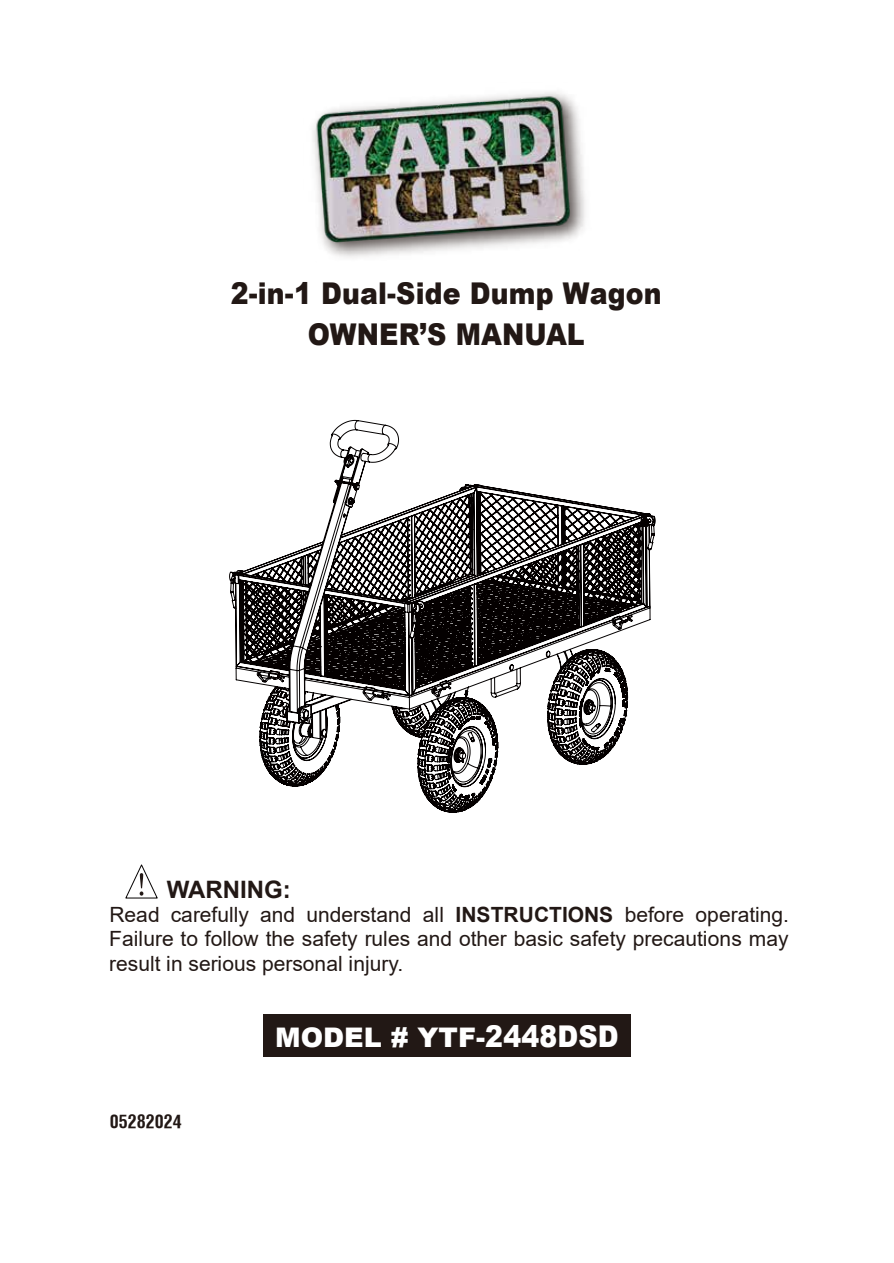
<style>
.page{position:relative;width:894px;height:1263px;background:#fff}
.page>*{position:absolute;margin:0;border:0;box-sizing:border-box;transform-origin:0 0}
.t1{font:900 30px/41.4px "Arial";letter-spacing:.005em;color:#221815;text-align:center;scale:.89 1}
.t2{font:900 27px "Arial";color:#fff}
.t3{font:700 24px "Arial";color:#221815}
.t4{font:21px/24.2px "Arial";color:#221815;text-align:justify}
.t5{font:700 condensed 18px "Helvetica";color:#221815}
.s1{font-weight:700}
.s2{font-size:30px}
</style>
<div class="page">
<div style="left:263px;top:1014px;width:367px;height:43px;background:#221815"></div>
<svg style="left:125px;top:864px;width:33px;height:35px"></svg>
<img style="left:313px;top:92px;width:272px;height:166px">
<svg style="left:229px;top:420px;width:426px;height:393px"></svg>
<h1 class="t1" style="left:231px;top:272px;width:485px">2-in-1 Dual-Side Dump Wagon<br>OWNER’S MANUAL</h1>
<p class="t3" style="left:167px;top:872px;width:126px">WARNING:</p>
<p class="t4" style="left:109px;top:903px;width:681px">Read carefully and understand all <span class="s1">INSTRUCTIONS</span> before operating.<br>Failure to follow the safety rules and other basic safety precautions may result in serious personal injury.</p>
<p class="t5" style="left:110px;top:1110px;width:73px">05282024</p>
<p class="t2" style="left:275px;top:1017px;width:345px">MODEL # YTF-<span class="s2">2448DSD</span></p>
</div>
